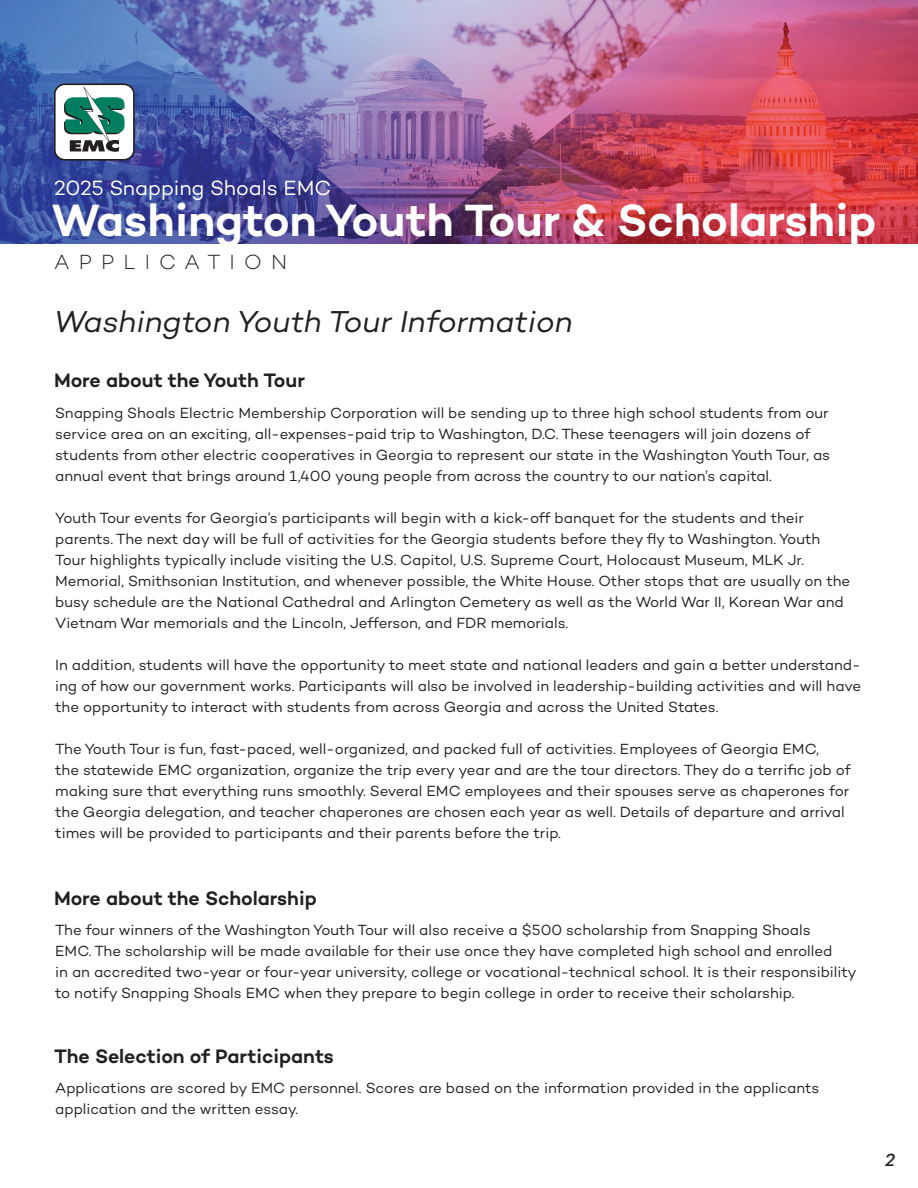
<style>
.page{position:relative;width:918px;height:1188px;background:#fff}
.page>*{position:absolute;margin:0;border:0;box-sizing:border-box;transform-origin:0 0}
.t1{font:600 46.05px "Campton";letter-spacing:-.005em;color:#fff}
.t2{font:italic 30.75px "Campton";color:#231f20}
.t3{font:21px "Campton";color:#fff}
.t4{font:300 20.85px "Campton";letter-spacing:.44em;color:#231f20}
.t5{font:600 19.8px "Campton";color:#231f20}
.t6{font:italic 500 18px "Campton";color:#231f20}
.t7{font:15px/21px "Campton";letter-spacing:-.005em;color:#231f20}
</style>
<div class="page">
<img style="left:0;top:0;width:918px;height:243px">
<svg style="left:54px;top:83px;width:81px;height:78px"></svg>
<h3 class="t3" style="left:54px;top:175px;width:279px">2025 Snapping Shoals EMC</h3>
<h1 class="t1" style="left:52px;top:191px;width:827px">Washington Youth Tour &amp; Scholarship</h1>
<h3 class="t4" style="left:54px;top:249px;width:235px">APPLICATION</h3>
<h2 class="t2" style="left:54px;top:303px;width:520px">Washington Youth Tour Information</h2>
<h3 class="t5" style="left:54px;top:368px;width:253px">More about the Youth Tour</h3>
<p class="t7" style="left:55px;top:402px;width:777px">Snapping Shoals Electric Membership Corporation will be sending up to three high school students from our service area on an exciting, all-expenses-paid trip to Washington, D.C. These teenagers will join dozens of students from other electric cooperatives in Georgia to represent our state in the Washington Youth Tour, as annual event that brings around 1,400 young people from across the country to our nation’s capital.</p>
<p class="t7" style="left:55px;top:507px;width:797px">Youth Tour events for Georgia’s participants will begin with a kick-off banquet for the students and their parents. The next day will be full of activities for the Georgia students before they fly to Washington. Youth Tour highlights typically include visiting the U.S. Capitol, U.S. Supreme Court, Holocaust Museum, MLK Jr.<br>Memorial, Smithsonian Institution, and whenever possible, the White House. Other stops that are usually on the busy schedule are the National Cathedral and Arlington Cemetery as well as the World War II, Korean War and Vietnam War memorials and the Lincoln, Jefferson, and FDR memorials.</p>
<p class="t7" style="left:55px;top:654px;width:808px;text-align:justify">In addition, students will have the opportunity to meet state and national leaders and gain a better understand&shy;ing of how our government works. Participants will also be involved in leadership-building activities and will have the opportunity to interact with students from across Georgia and across the United States.</p>
<p class="t7" style="left:55px;top:738px;width:797px">The Youth Tour is fun, fast-paced, well-organized, and packed full of activities. Employees of Georgia EMC,<br>the statewide EMC organization, organize the trip every year and are the tour directors. They do a terrific job of making sure that everything runs smoothly. Several EMC employees and their spouses serve as chaperones for the Georgia delegation, and teacher chaperones are chosen each year as well. Details of departure and arrival times will be provided to participants and their parents before the trip.</p>
<h3 class="t5" style="left:54px;top:885px;width:264px">More about the Scholarship</h3>
<p class="t7" style="left:55px;top:919px;width:803px">The four winners of the Washington Youth Tour will also receive a $500 scholarship from Snapping Shoals<br>EMC. The scholarship will be made available for their use once they have completed high school and enrolled<br>in an accredited two-year or four-year university, college or vocational-technical school. It is their responsibility to notify Snapping Shoals EMC when they prepare to begin college in order to receive their scholarship.</p>
<h3 class="t5" style="left:54px;top:1044px;width:281px">The Selection of Participants</h3>
<p class="t7" style="left:55px;top:1078px;width:766px">Applications are scored by EMC personnel. Scores are based on the information provided in the applicants application and the written essay.</p>
<p class="t6" style="left:885px;top:1149px;width:12px">2</p>
</div>
